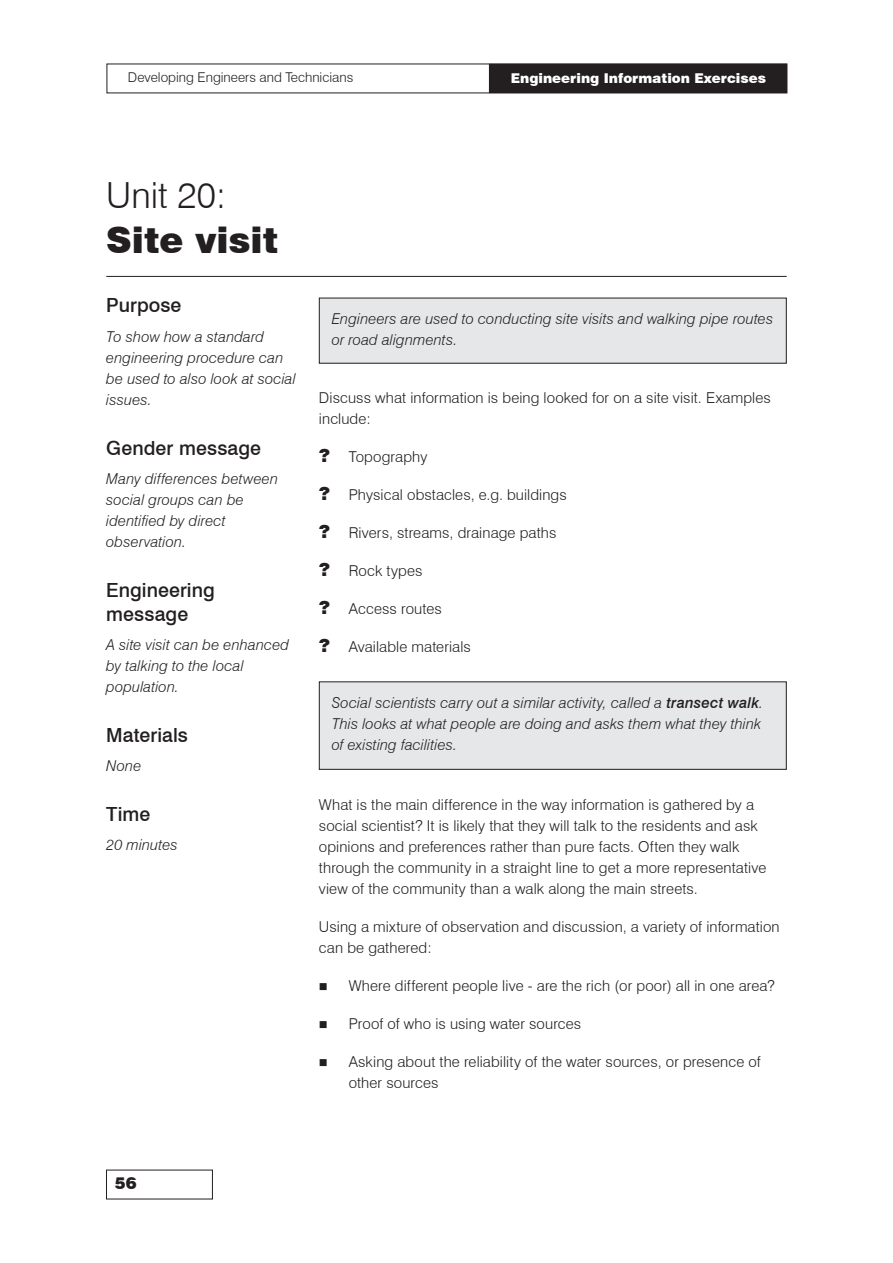
<style>
.page{position:relative;width:893px;height:1263px;background:#fff}
.page>*{position:absolute;margin:0;border:0;box-sizing:border-box;transform-origin:0 0}
.t1{font:900 36px "Swiss 721 BT";color:#231f20}
.t2{font:300 36px "Swiss 721 BT";color:#231f20}
.t3{font:500 19.5px/24px "Swiss 721 BT";letter-spacing:.005em;color:#231f20}
.t4{font:900 16.5px "Swiss 721 BT";color:#231f20}
.t5{font:300 15px/21px "Swiss 721 BT";letter-spacing:.01em;color:#231f20}
.t6{font:italic 300 15px/21px "Swiss 721 BT";letter-spacing:.01em;color:#231f20}
.t7{font:300 13.5px "Swiss 721 BT";color:#231f20}
.t8{font:900 13.5px "Swiss 721 BT";color:#fff}
.s1{font-weight:900;font-size:18px}
.s2{font-weight:500}
</style>
<div class="page">
<div style="left:490px;top:65px;width:296px;height:27px;background:#231f20"></div>
<div style="left:489px;top:64px;width:298px;height:29px;border:2px solid #231f20"></div>
<hr style="left:106px;top:276px;width:681px;height:1px;background:#231f20">
<div style="left:319px;top:298px;width:467px;height:65px;background:#e6e7e9"></div>
<div style="left:319px;top:298px;width:468px;height:66px;border:1px solid #231f20"></div>
<div style="left:319px;top:682px;width:467px;height:87px;background:#e6e7e9"></div>
<div style="left:319px;top:681px;width:468px;height:89px;border:1px solid #231f20"></div>
<p class="t7" style="left:128px;top:69px;width:227px">Developing Engineers and Technicians</p>
<p class="t8" style="left:511px;top:70px;width:257px">Engineering Information Exercises</p>
<h1 class="t2" style="left:106px;top:173px;width:121px">Unit 20:</h1>
<h1 class="t1" style="left:106px;top:218px;width:173px">Site visit</h1>
<h2 class="t3" style="left:106px;top:293px;width:77px">Purpose</h2>
<p class="t6" style="left:106px;top:326px;width:191px">To show how a standard engineering procedure can be used to also look at social issues.</p>
<h2 class="t3" style="left:106px;top:435px;width:156px">Gender message</h2>
<p class="t6" style="left:106px;top:468px;width:173px">Many differences between social groups can be identified by direct observation.</p>
<h2 class="t3" style="left:106px;top:577px;width:110px">Engineering message</h2>
<p class="t6" style="left:106px;top:634px;width:184px">A site visit can be enhanced by talking to the local population.</p>
<h2 class="t3" style="left:106px;top:722px;width:83px">Materials</h2>
<p class="t6" style="left:106px;top:755px;width:37px">None</p>
<h2 class="t3" style="left:106px;top:801px;width:46px">Time</h2>
<p class="t6" style="left:106px;top:834px;width:73px">20 minutes</p>
<p class="t6" style="left:332px;top:308px;width:443px">Engineers are used to conducting site visits and walking pipe routes or road alignments.</p>
<p class="t5" style="left:319px;top:387px;width:453px">Discuss what information is being looked for on a site visit. Examples include:</p>
<p class="t5" style="left:319px;top:446px;width:110px"><span class="s1">?</span> Topography</p>
<p class="t5" style="left:319px;top:484px;width:249px"><span class="s1">?</span> Physical obstacles, e.g. buildings</p>
<p class="t5" style="left:319px;top:522px;width:239px"><span class="s1">?</span> Rivers, streams, drainage paths</p>
<p class="t5" style="left:319px;top:560px;width:105px"><span class="s1">?</span> Rock types</p>
<p class="t5" style="left:319px;top:598px;width:124px"><span class="s1">?</span> Access routes</p>
<p class="t5" style="left:319px;top:636px;width:154px"><span class="s1">?</span> Available materials</p>
<p class="t6" style="left:332px;top:692px;width:433px;text-align:justify">Social scientists carry out a similar activity, called a <span class="s2">transect walk</span>.<br>This looks at what people are doing and asks them what they think of existing facilities.</p>
<p class="t5" style="left:319px;top:794px;width:449px">What is the main difference in the way information is gathered by a social scientist? It is likely that they will talk to the residents and ask opinions and preferences rather than pure facts. Often they walk through the community in a straight line to get a more representative view of the community than a walk along the main streets.</p>
<p class="t5" style="left:319px;top:916px;width:462px">Using a mixture of observation and discussion, a variety of information can be gathered:</p>
<p class="t5" style="left:319px;top:975px;width:457px">■ Where different people live - are the rich (or poor) all in one area?</p>
<p class="t5" style="left:319px;top:1013px;width:264px">■ Proof of who is using water sources</p>
<p class="t5" style="left:349px;top:1051px;width:414px;text-indent:-30px">■ Asking about the reliability of the water sources, or presence of other sources</p>
<p class="t4" style="left:115px;top:1173px;width:23px">56</p>
</div>
